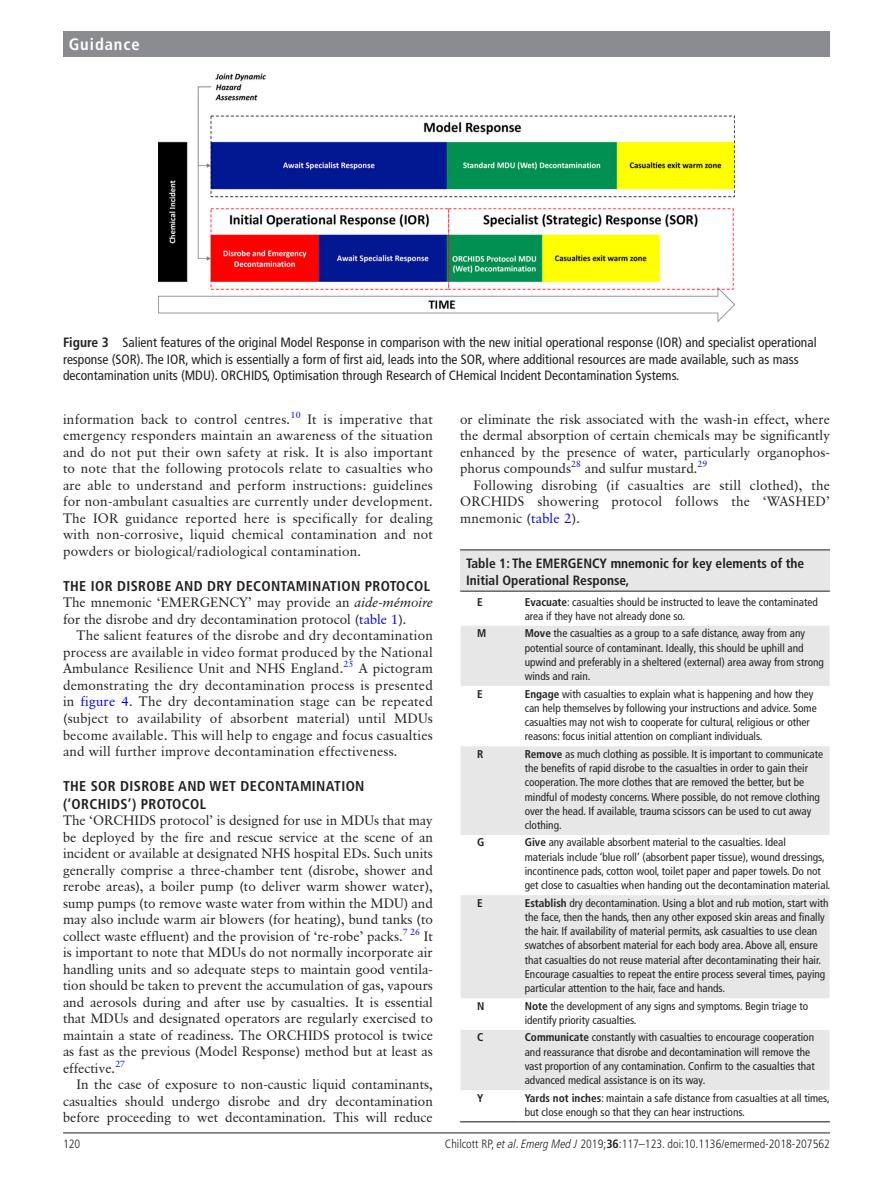
<style>
.page{position:relative;width:893px;height:1191px;background:#fff}
.page>*{position:absolute;margin:0;border:0;box-sizing:border-box;transform-origin:0 0}
.t1{font:700 condensed 16.5px "Frutiger LT Pro";letter-spacing:.055em;color:#fff}
.t2{font:700 condensed 14.25px/17.2px "Frutiger LT Pro";letter-spacing:.025em;color:#231f20}
.t3{font:13.5px/16.5px "Classical Garamond BT";color:#231f20;text-align:justify}
.t4{font:condensed 13.5px/16.5px "Frutiger LT Pro";color:#231f20}
.t5{font:700 condensed 13.5px/16.5px "Frutiger LT Pro";color:#231f20}
.t6{font:300 condensed 12px "Frutiger LT Pro";color:#231f20}
.t7{font:condensed 11.25px/14.2px "Frutiger LT Pro";color:#231f20}
.t8{font:700 condensed 11.25px "Frutiger LT Pro";color:#231f20}
.t9{font:9px "Classical Garamond BT";color:#00f}
.s1{font-weight:700}
.s2{font-style:italic}
.s3{color:#00f}
</style>
<div class="page">
<hr style="left:63px;top:1132px;width:767px;height:1px;background:#231f20">
<div style="left:63px;top:31px;width:767px;height:25px;background:#8a8c8f"></div>
<img style="left:159px;top:73px;width:575px;height:249px">
<div style="left:460px;top:550px;width:370px;height:572px;background:#e7e7e7"></div>
<hr style="left:460px;top:549px;width:370px;height:1px;background:#231f20">
<div style="left:461px;top:592px;width:369px;height:34px;background:#fff"></div>
<svg style="left:461px;top:686px;width:369px;height:435px"></svg>
<hr style="left:460px;top:591px;width:59px;height:1px;background:#231f20">
<hr style="left:519px;top:591px;width:311px;height:1px;background:#231f20">
<hr style="left:460px;top:1121px;width:59px;height:1px;background:#231f20">
<hr style="left:519px;top:1121px;width:311px;height:1px;background:#231f20">
<hr style="left:460px;top:591px;width:1px;height:35px;background:#fff">
<hr style="left:460px;top:626px;width:1px;height:60px;background:#fff">
<hr style="left:460px;top:686px;width:1px;height:60px;background:#fff">
<hr style="left:460px;top:746px;width:1px;height:89px;background:#fff">
<hr style="left:460px;top:835px;width:1px;height:60px;background:#fff">
<hr style="left:460px;top:895px;width:1px;height:103px;background:#fff">
<hr style="left:460px;top:998px;width:1px;height:31px;background:#fff">
<hr style="left:460px;top:1029px;width:1px;height:61px;background:#fff">
<hr style="left:460px;top:1090px;width:1px;height:31px;background:#fff">
<p class="t1" style="left:69px;top:34px;width:72px">Guidance</p>
<p class="t4" style="left:63px;top:334px;width:755px"><span class="s1">Figure 3</span> Salient features of the original Model Response in comparison with the new initial operational response (IOR) and specialist operational response (SOR). The IOR, which is essentially a form of first aid, leads into the SOR, where additional resources are made available, such as mass decontamination units (MDU). ORCHIDS, Optimisation through Research of CHemical Incident Decontamination Systems.</p>
<p class="t3" style="left:63px;top:410px;width:229px">information back to control centres.</p>
<p class="t9" style="left:291px;top:409px;width:12px">10</p>
<p class="t3" style="left:63px;top:410px;width:371px;text-indent:244px">It is imperative that emergency responders maintain an awareness of the situation and do not put their own safety at risk. It is also important to note that the following protocols relate to casualties who are able to understand and perform instructions: guidelines for non-ambulant casualties are currently under development.<br>The IOR guidance reported here is specifically for dealing with non-corrosive, liquid chemical contamination and not powders or biological/radiological contamination.</p>
<p class="t2" style="left:63px;top:577px;width:369px">The IOR disrobe and dry decontamination protocol</p>
<p class="t3" style="left:63px;top:594px;width:371px">The mnemonic ‘EMERGENCY’ may provide an <span class="s2">aide-mémoire </span>for the disrobe and dry decontamination protocol (<span class="s3">table 1</span>).</p>
<p class="t3" style="left:63px;top:627px;width:371px;text-indent:14px">The salient features of the disrobe and dry decontamination process are available in video format produced by the National Ambulance Resilience Unit and NHS England.<sup>25</sup> A pictogram demonstrating the dry decontamination process is presented in <span class="s3">figure 4</span>. The dry decontamination stage can be repeated (subject to availability of absorbent material) until MDUs become available. This will help to engage and focus casualties and will further improve decontamination effectiveness.</p>
<p class="t2" style="left:63px;top:777px;width:37px">The SOR</p>
<p class="t2" style="left:63px;top:777px;width:303px;text-indent:57px">disrobe and wet decontamination (‘ORCHIDS’) protocol</p>
<p class="t3" style="left:63px;top:812px;width:371px">The ‘ORCHIDS protocol’ is designed for use in MDUs that may be deployed by the fire and rescue service at the scene of an incident or available at designated NHS hospital EDs. Such units generally comprise a three-chamber tent (disrobe, shower and rerobe areas), a boiler pump (to deliver warm shower water), sump pumps (to remove waste water from within the MDU) and may also include warm air blowers (for heating), bund tanks (to collect waste effluent) and the provision of ‘re-robe’ packs.<sup>7</sup> <sup>26</sup> It is important to note that MDUs do not normally incorporate air handling units and so adequate steps to maintain good ventila&shy;tion should be taken to prevent the accumulation of gas, vapours and aerosols during and after use by casualties. It is essential that MDUs and designated operators are regularly exercised to maintain a state of readiness. The ORCHIDS protocol is twice as fast as the previous (Model Response) method but at least as effective.<sup>27</sup></p>
<p class="t3" style="left:63px;top:1076px;width:371px;text-indent:14px">In the case of exposure to non-caustic liquid contaminants, casualties should undergo disrobe and dry decontamination before proceeding to wet decontamination. This will reduce</p>
<p class="t3" style="left:460px;top:410px;width:371px">or eliminate the risk associated with the wash-in effect, where the dermal absorption of certain chemicals may be significantly enhanced by the presence of water, particularly organophos&shy;phorus compounds<sup>28</sup> and sulfur mustard.<sup>29</sup></p>
<p class="t3" style="left:460px;top:476px;width:371px;text-indent:14px">Following disrobing (if casualties are still clothed), the ORCHIDS showering protocol follows the ‘WASHED’ mnemonic (<span class="s3">table 2</span>).</p>
<p class="t5" style="left:466px;top:555px;width:340px">Table 1: The EMERGENCY mnemonic for key elements of the<br>Initial Operational Response,</p>
<p class="t8" style="left:477px;top:595px;width:7px">E</p>
<p class="t7" style="left:525px;top:594px;width:295px"><span class="s1">Evacuate</span>: casualties should be instructed to leave the contaminated area if they have not already done so.</p>
<p class="t8" style="left:477px;top:626px;width:9px">M</p>
<p class="t7" style="left:525px;top:626px;width:301px"><span class="s1">Move</span> the casualties as a group to a safe distance, away from any potential source of contaminant. Ideally, this should be uphill and upwind and preferably in a sheltered (external) area away from strong winds and rain.</p>
<p class="t8" style="left:477px;top:687px;width:7px">E</p>
<p class="t7" style="left:525px;top:686px;width:293px"><span class="s1">Engage</span> with casualties to explain what is happening and how they can help themselves by following your instructions and advice. Some casualties may not wish to cooperate for cultural, religious or other reasons: focus initial attention on compliant individuals.</p>
<p class="t8" style="left:477px;top:747px;width:7px">R</p>
<p class="t7" style="left:525px;top:747px;width:300px"><span class="s1">Remove</span> as much clothing as possible. It is important to communicate the benefits of rapid disrobe to the casualties in order to gain their cooperation. The more clothes that are removed the better, but be mindful of modesty concerns. Where possible, do not remove clothing over the head. If available, trauma scissors can be used to cut away clothing.</p>
<p class="t8" style="left:477px;top:836px;width:9px">G</p>
<p class="t7" style="left:525px;top:835px;width:307px"><span class="s1">Give</span> any available absorbent material to the casualties. Ideal<br>materials include ‘blue roll’ (absorbent paper tissue), wound dressings, incontinence pads, cotton wool, toilet paper and paper towels. Do not get close to casualties when handing out the decontamination material.</p>
<p class="t8" style="left:477px;top:896px;width:7px">E</p>
<p class="t7" style="left:525px;top:895px;width:305px"><span class="s1">Establish</span> dry decontamination. Using a blot and rub motion, start with the face, then the hands, then any other exposed skin areas and finally the hair. If availability of material permits, ask casualties to use clean swatches of absorbent material for each body area. Above all, ensure that casualties do not reuse material after decontaminating their hair.<br>Encourage casualties to repeat the entire process several times, paying particular attention to the hair, face and hands.</p>
<p class="t8" style="left:477px;top:999px;width:7px">N</p>
<p class="t7" style="left:525px;top:998px;width:285px"><span class="s1">Note</span> the development of any signs and symptoms. Begin triage to identify priority casualties.</p>
<p class="t8" style="left:477px;top:1030px;width:8px">C</p>
<p class="t7" style="left:525px;top:1030px;width:291px"><span class="s1">Communicate</span> constantly with casualties to encourage cooperation and reassurance that disrobe and decontamination will remove the vast proportion of any contamination. Confirm to the casualties that advanced medical assistance is on its way.</p>
<p class="t8" style="left:477px;top:1091px;width:8px">Y</p>
<p class="t7" style="left:525px;top:1090px;width:307px"><span class="s1">Yards not inches</span>: maintain a safe distance from casualties at all times, but close enough so that they can hear instructions.</p>
<p class="t6" style="left:63px;top:1136px;width:19px">120</p>
<p class="t6" style="left:445px;top:1136px;width:387px">Chilcott RP, <span class="s2">et al</span>. <span class="s2">Emerg Med J</span> 2019;<span class="s1">36</span>:117–123. doi:10.1136/emermed-2018-207562</p>
</div>
